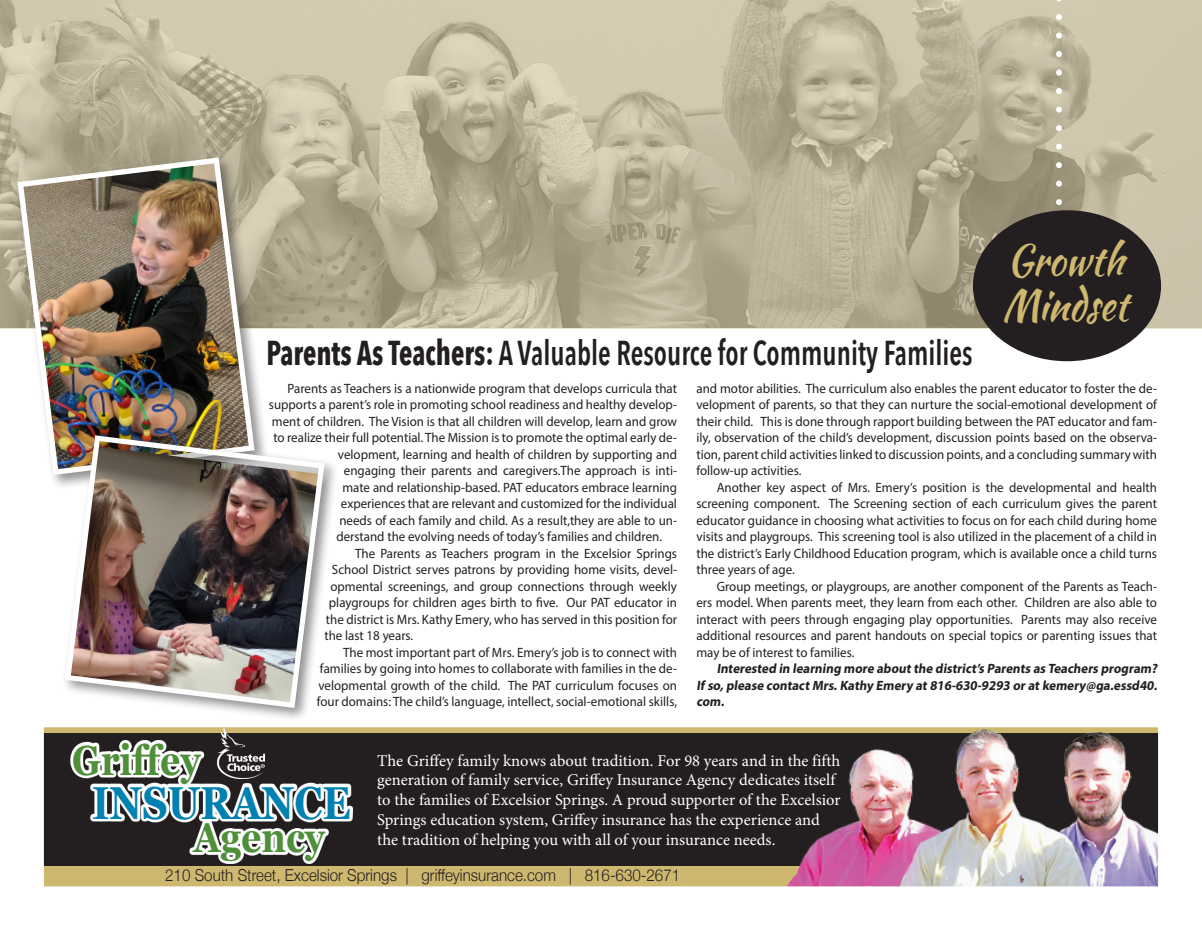
<style>
.page{position:relative;width:1202px;height:932px;background:#fff}
.page>*{position:absolute;margin:0;border:0;box-sizing:border-box;transform-origin:0 0}
.t1{font:700 46.2px "Georgia";color:#0081b2;scale:.85 1}
.t2{font:42.9px "Kaushan Script";color:#ceb870;scale:.91 1}
.t3{font:700 42px "Georgia";color:#4e8f3a;scale:.85 1}
.t4{font:600 34.5px "Avenir Next Condensed";color:#231f20;scale:.82 1}
.t5{font:16.5px/19.8px "Minion Pro";color:#fff}
.t6{font:300 16.5px "Helvetica Neue";color:#231f20;scale:.92 1}
.t7{font:13.5px/16.5px "Myriad Pro";color:#231f20;text-align:justify;scale:.96 1}
.t8{font:700 13.5px/16.5px "Myriad Pro";color:#231f20;text-align:justify;scale:.96 1}
.s1{font-weight:700}
</style>
<div class="page">
<svg style="left:0;top:0;width:1202px;height:328px"></svg>
<div style="left:42px;top:725px;width:1117px;height:162px;background:#ceb870"></div>
<div style="left:42px;top:732px;width:1117px;height:133px;background:#231f20"></div>
<svg style="left:70px;top:740px;width:283px;height:124px"></svg>
<img style="left:779px;top:729px;width:378px;height:156px">
<img style="left:217px;top:728px;width:47px;height:50px">
<div style="left:41px;top:724px;width:1120px;height:165px;border:3px solid #fff"></div>
<div style="left:14px;top:154px;width:255px;height:336px;background:#231f20;opacity:.5"></div>
<img style="left:15px;top:154px;width:242px;height:324px">
<svg style="left:1056px;top:0;width:6px;height:210px"></svg>
<div style="left:973px;top:211px;width:187px;height:149px;background:#231f20;border-radius:50%"></div>
<div style="left:61px;top:432px;width:278px;height:290px;background:#231f20;opacity:.5"></div>
<img style="left:62px;top:432px;width:265px;height:278px">
<p class="t4" style="left:266px;top:323px;width:862px"><span class="s1">Parents As Teachers:</span> A Valuable Resource for Community Families</p>
<p class="t2" style="left:1007px;top:229px;width:130px">Growth</p>
<p class="t2" style="left:1002px;top:273px;width:140px">Mindset</p>
<p class="t7" style="left:288px;top:379px;width:407px">Parents as Teachers is a nationwide program that develops curricula that</p>
<p class="t7" style="left:269px;top:396px;width:427px">supports a parent’s role in promoting school readiness and healthy develop-</p>
<p class="t7" style="left:272px;top:412px;width:423px">ment of children. The Vision is that all children will develop, learn and grow</p>
<p class="t7" style="left:273px;top:429px;width:422px">to realize their full potential. The Mission is to promote the optimal early de-</p>
<p class="t7" style="left:338px;top:445px;width:355px">velopment, learning and health of children by supporting and</p>
<p class="t7" style="left:344px;top:462px;width:348px">engaging their parents and caregivers.The approach is inti-</p>
<p class="t7" style="left:342px;top:478px;width:350px">mate and relationship-based. PAT educators embrace learning</p>
<p class="t7" style="left:341px;top:495px;width:351px">experiences that are relevant and customized for the individual</p>
<p class="t7" style="left:339px;top:511px;width:353px">needs of each family and child. As a result,they are able to un-</p>
<p class="t7" style="left:336px;top:528px;width:341px">derstand the evolving needs of today’s families and children.</p>
<p class="t7" style="left:355px;top:544px;width:337px">The Parents as Teachers program in the Excelsior Springs</p>
<p class="t7" style="left:332px;top:561px;width:361px">School District serves patrons by providing home visits, devel-</p>
<p class="t7" style="left:330px;top:577px;width:362px">opmental screenings, and group connections through weekly</p>
<p class="t7" style="left:329px;top:594px;width:364px">playgroups for children ages birth to five. Our PAT educator in</p>
<p class="t7" style="left:326px;top:610px;width:367px">the district is Mrs. Kathy Emery, who has served in this position for</p>
<p class="t7" style="left:324px;top:627px;width:94px">the last 18 years.</p>
<p class="t7" style="left:317px;top:643px;width:377px;text-indent:26px">The most important part of Mrs. Emery’s job is to connect with families by going into homes to collaborate with families in the de&shy;velopmental growth of the child. The PAT curriculum focuses on four domains: The child’s language, intellect, social-emotional skills,</p>
<p class="t7" style="left:696px;top:379px;width:481px">and motor abilities. The curriculum also enables the parent educator to foster the de&shy;velopment of parents, so that they can nurture the social-emotional development of their child. This is done through rapport building between the PAT educator and fam&shy;ily, observation of the child’s development, discussion points based on the observa&shy;tion, parent child activities linked to discussion points, and a concluding summary with follow-up activities.</p>
<p class="t7" style="left:696px;top:478px;width:481px;text-indent:20px">Another key aspect of Mrs. Emery’s position is the developmental and health screening component. The Screening section of each curriculum gives the parent educator guidance in choosing what activities to focus on for each child during home visits and playgroups. This screening tool is also utilized in the placement of a child in the district’s Early Childhood Education program, which is available once a child turns three years of age.</p>
<p class="t7" style="left:696px;top:577px;width:481px;text-indent:20px">Group meetings, or playgroups, are another component of the Parents as Teach&shy;ers model. When parents meet, they learn from each other. Children are also able to interact with peers through engaging play opportunities. Parents may also receive additional resources and parent handouts on special topics or parenting issues that may be of interest to families.</p>
<p class="t8" style="left:696px;top:660px;width:484px;text-indent:20px">Interested in learning more about the district’s Parents as Teachers program?<br>If so,please contact Mrs.Kathy Emery at 816-630-9293 or at kemery@ga.essd40. com.</p>
<p class="t3" style="left:72px;top:728px;width:152px">Griffey</p>
<p class="t1" style="left:92px;top:767px;width:306px">INSURANCE</p>
<p class="t3" style="left:193px;top:805px;width:156px">Agency</p>
<p class="t5" style="left:377px;top:750px;width:465px">The Griffey family knows about tradition. For 98 years and in the fifth generation of family service, Griffey Insurance Agency dedicates itself to the families of Excelsior Springs. A proud supporter of the Excelsior Springs education system, Griffey insurance has the experience and the tradition of helping you with all of your insurance needs.</p>
<p class="t6" style="left:165px;top:862px;width:561px">210 South Street, Excelsior Springs | griffeyinsurance.com | 816-630-2671</p>
</div>
